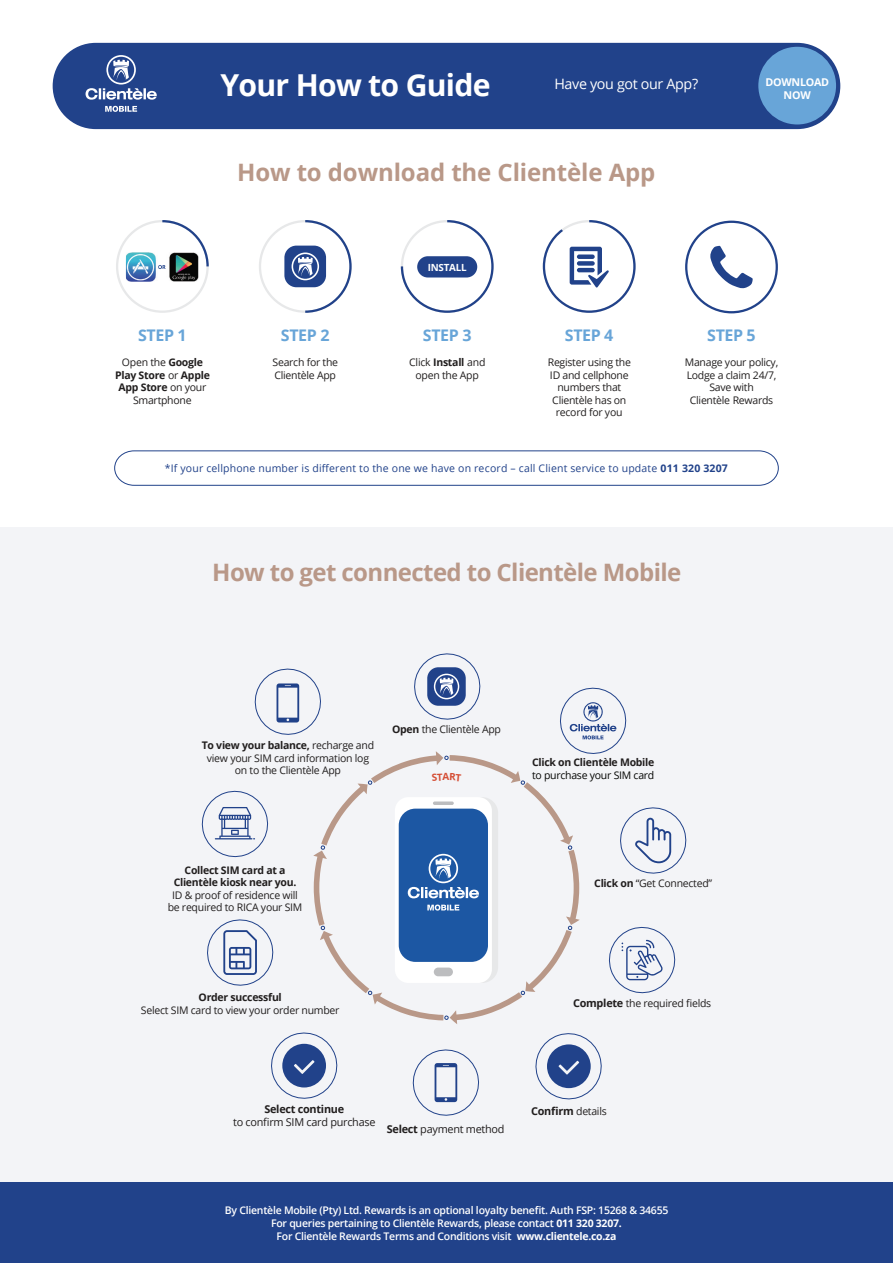
<style>
.page{position:relative;width:893px;height:1263px;background:#fff}
.page>*{position:absolute;margin:0;border:0;box-sizing:border-box;transform-origin:0 0}
.t1{font:700 30.15px "Open Sans";letter-spacing:-.025em;color:#fff}
.t2{font:700 24px "Open Sans";letter-spacing:-.025em;color:#b99888}
.t3{font:700 24px "Open Sans";letter-spacing:-.005em;color:#b99888}
.t4{font:700 16.05px "Open Sans";letter-spacing:-.025em;color:#68a5d8}
.t5{font:14.25px "Open Sans";letter-spacing:-.025em;color:#fff}
.t6{font:10.95px "Open Sans";letter-spacing:-.025em;color:#211e1e}
.t7{font:700 10.95px "Open Sans";letter-spacing:-.025em;color:#211e1e}
.t8{font:700 10.8px/12.9px "Open Sans";letter-spacing:-.025em;color:#fff;text-align:center}
.t9{font:10.5px/12.6px "Open Sans";letter-spacing:-.025em;color:#211e1e;text-align:center}
.t10{font:600 10.5px/12.6px "Open Sans";letter-spacing:-.025em;color:#fff;text-align:center}
.t11{font:700 10.5px/12.6px "Open Sans";letter-spacing:-.025em;color:#211e1e;text-align:center}
.t12{font:10.5px "Open Sans";letter-spacing:.015em;color:#21428a}
.t13{font:10.5px "Open Sans";letter-spacing:-.025em;color:#050604}
.t14{font:700 9.9px "Open Sans";letter-spacing:-.025em;color:#fff}
.t15{font:700 9.9px "Open Sans";color:#d54e35}
.s1{font-weight:400}
.s2{font-weight:700}
.s3{font-weight:700;font-size:10.95px}
.s4{font-weight:400;font-size:10.5px}
</style>
<div class="page">
<div style="left:0;top:527px;width:893px;height:674px;background:#f3f4f7"></div>
<div style="left:0;top:1182px;width:893px;height:81px;background:#21428a"></div>
<svg style="left:259px;top:220px;width:93px;height:93px"></svg>
<svg style="left:401px;top:220px;width:93px;height:93px"></svg>
<div style="left:417px;top:256px;width:60px;height:21px;background:#21428a;border-radius:11px"></div>
<svg style="left:543px;top:220px;width:93px;height:93px"></svg>
<svg style="left:116px;top:220px;width:93px;height:93px"></svg>
<img style="left:167px;top:252px;width:32px;height:30px">
<svg style="left:685px;top:221px;width:93px;height:92px"></svg>
<svg style="left:114px;top:450px;width:665px;height:36px"></svg>
<div style="left:53px;top:43px;width:787px;height:86px;background:#21428a;border-radius:43px"></div>
<div style="left:758px;top:47px;width:78px;height:77px;background:#68a5d8;border-radius:50%"></div>
<svg style="left:86px;top:55px;width:71px;height:45px"></svg>
<svg style="left:105px;top:106px;width:32px;height:6px"></svg>
<svg style="left:201px;top:653px;width:486px;height:463px"></svg>
<h1 class="t1" style="left:220px;top:63px;width:272px">Your How to Guide</h1>
<p class="t8" style="left:765px;top:76px;width:65px">DOWNLOAD<br>NOW</p>
<h3 class="t5" style="left:554px;top:74px;width:145px">Have you got our App?</h3>
<h2 class="t3" style="left:237px;top:156px;width:420px">How to download the Clientèle App</h2>
<h3 class="t4" style="left:138px;top:324px;width:50px">STEP 1</h3>
<p class="t11" style="left:115px;top:356px;width:96px"><span class="s1">Open the</span> Google<br>Play Store <span class="s1">or</span> Apple<br>App Store <span class="s1">on your<br>Smartphone</span></p>
<h3 class="t4" style="left:281px;top:324px;width:50px">STEP 2</h3>
<p class="t9" style="left:273px;top:356px;width:67px;text-align:left">Search for the<br>Clientèle App</p>
<p class="t14" style="left:428px;top:260px;width:40px">INSTALL</p>
<h3 class="t4" style="left:423px;top:324px;width:50px">STEP 3</h3>
<p class="t9" style="left:409px;top:356px;width:78px">Click <span class="s2">Install</span> and open the App</p>
<h3 class="t4" style="left:565px;top:324px;width:50px">STEP 4</h3>
<p class="t9" style="left:548px;top:356px;width:85px">Register using the<br>ID and cellphone numbers that<br>Clientèle has on record for you</p>
<h3 class="t4" style="left:707px;top:324px;width:50px">STEP 5</h3>
<p class="t9" style="left:685px;top:356px;width:95px">Manage your policy,<br>Lodge a claim 24/7,<br>Save with<br>Clientèle Rewards</p>
<p class="t12" style="left:165px;top:460px;width:565px">*If your cellphone number is different to the one we have on record – call Client service to update <span class="s2">011 320 3207</span></p>
<h2 class="t2" style="left:212px;top:555px;width:471px">How to get connected to Clientèle Mobile</h2>
<p class="t9" style="left:202px;top:739px;width:174px"><span class="s2">To view your balance,</span> recharge and view your SIM card information log on to the Clientèle App</p>
<p class="t9" style="left:392px;top:722px;width:110px"><span class="s2">Open</span> the Clientèle App</p>
<p class="t15" style="left:443px;top:770px;width:8px">A</p>
<p class="t11" style="left:532px;top:756px;width:124px">Click on Clientèle Mobile</p>
<p class="t13" style="left:532px;top:768px;width:124px">to purchase your SIM card</p>
<p class="t11" style="left:174px;top:863px;width:124px">Collect SIM card at a<br>Clientèle kiosk near you.</p>
<p class="t9" style="left:168px;top:888px;width:136px">ID &amp; proof of residence will be required to RICA your SIM</p>
<p class="t11" style="left:199px;top:990px;width:85px">Order successful</p>
<p class="t9" style="left:141px;top:1003px;width:200px">Select SIM card to view your order number</p>
<p class="t9" style="left:594px;top:876px;width:119px"><span class="s2">Click on</span> “Get Connected”</p>
<p class="t9" style="left:573px;top:996px;width:140px"><span class="s3">Complete</span> the required fields</p>
<p class="t7" style="left:264px;top:1101px;width:81px">Select continue</p>
<p class="t6" style="left:233px;top:1115px;width:144px">to confirm SIM card purchase</p>
<p class="t6" style="left:387px;top:1122px;width:119px"><span class="s2">Select</span> payment method</p>
<p class="t7" style="left:531px;top:1103px;width:77px">Confirm <span class="s4">details</span></p>
<p class="t10" style="left:225px;top:1204px;width:445px">By Clientèle Mobile (Pty) Ltd. Rewards is an optional loyalty benefit. Auth FSP: 15268 &amp; 34655<br>For queries pertaining to Clientèle Rewards, please contact <span class="s2">011 320 3207.<br></span>For Clientèle Rewards Terms and Conditions visit <span class="s2">www.clientele.co.za</span></p>
</div>
